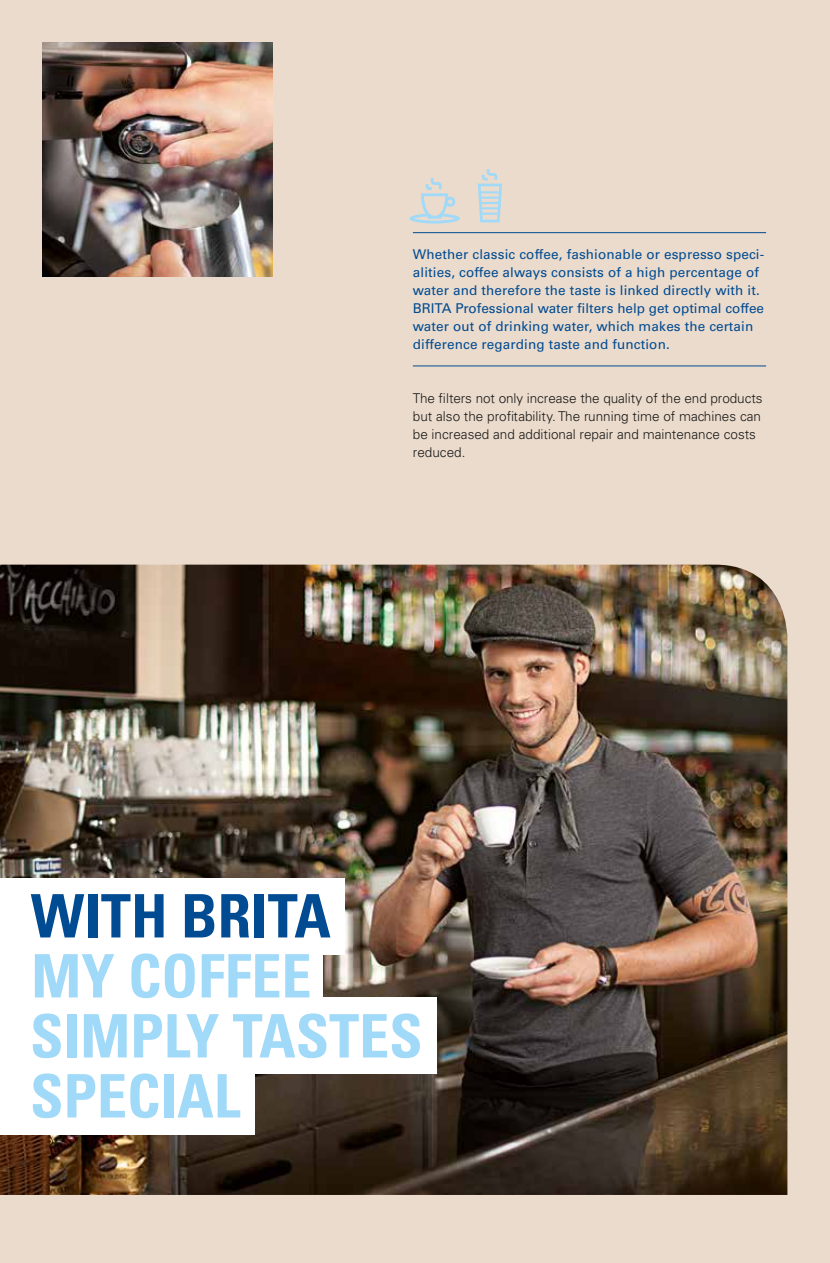
<style>
.page{position:relative;width:830px;height:1263px;background:#fff}
.page>*{position:absolute;margin:0;border:0;box-sizing:border-box;transform-origin:0 0}
.t1{font:700 condensed 60px/60px "Univers LT Std";color:#a1daf8}
.t2{font:700 condensed 60px "Univers LT Std";color:#004b92}
.t3{font:13.5px/18px "Univers LT Std";letter-spacing:.01em;color:#004b92}
.t4{font:300 13.5px/18px "Univers LT Std";color:#1a1a18}
</style>
<div class="page">
<div style="left:0;top:0;width:829px;height:1263px;background:#ebdbcc"></div>
<img style="left:0;top:565px;width:787px;height:630px">
<img style="left:43px;top:43px;width:229px;height:234px">
<svg style="left:477px;top:169px;width:25px;height:53px"></svg>
<svg style="left:409px;top:178px;width:51px;height:46px"></svg>
<hr style="left:412px;top:232px;width:353px;height:1px;background:#004b92">
<hr style="left:412px;top:366px;width:353px;height:1px;background:#004b92">
<div style="left:0;top:878px;width:345px;height:77px;background:#fff"></div>
<div style="left:0;top:938px;width:323px;height:76px;background:#fff"></div>
<div style="left:0;top:997px;width:436px;height:77px;background:#fff"></div>
<div style="left:0;top:1058px;width:254px;height:76px;background:#fff"></div>
<p class="t3" style="left:412px;top:245px;width:353px">Whether classic coffee, fashionable or espresso speci&shy;alities, coffee always consists of a high percentage of water and therefore the taste is linked directly with it.<br>BRITA Professional water filters help get optimal coffee water out of drinking water, which makes the certain difference regarding taste and function.</p>
<p class="t4" style="left:412px;top:389px;width:351px">The filters not only increase the quality of the end products but also the profitability. The running time of machines can be increased and additional repair and maintenance costs reduced.</p>
<h1 class="t2" style="left:31px;top:879px;width:301px">WITH BRITA</h1>
<h1 class="t1" style="left:30px;top:946px;width:394px">MY COFFEE<br>SIMPLY TASTES<br>SPECIAL</h1>
</div>
